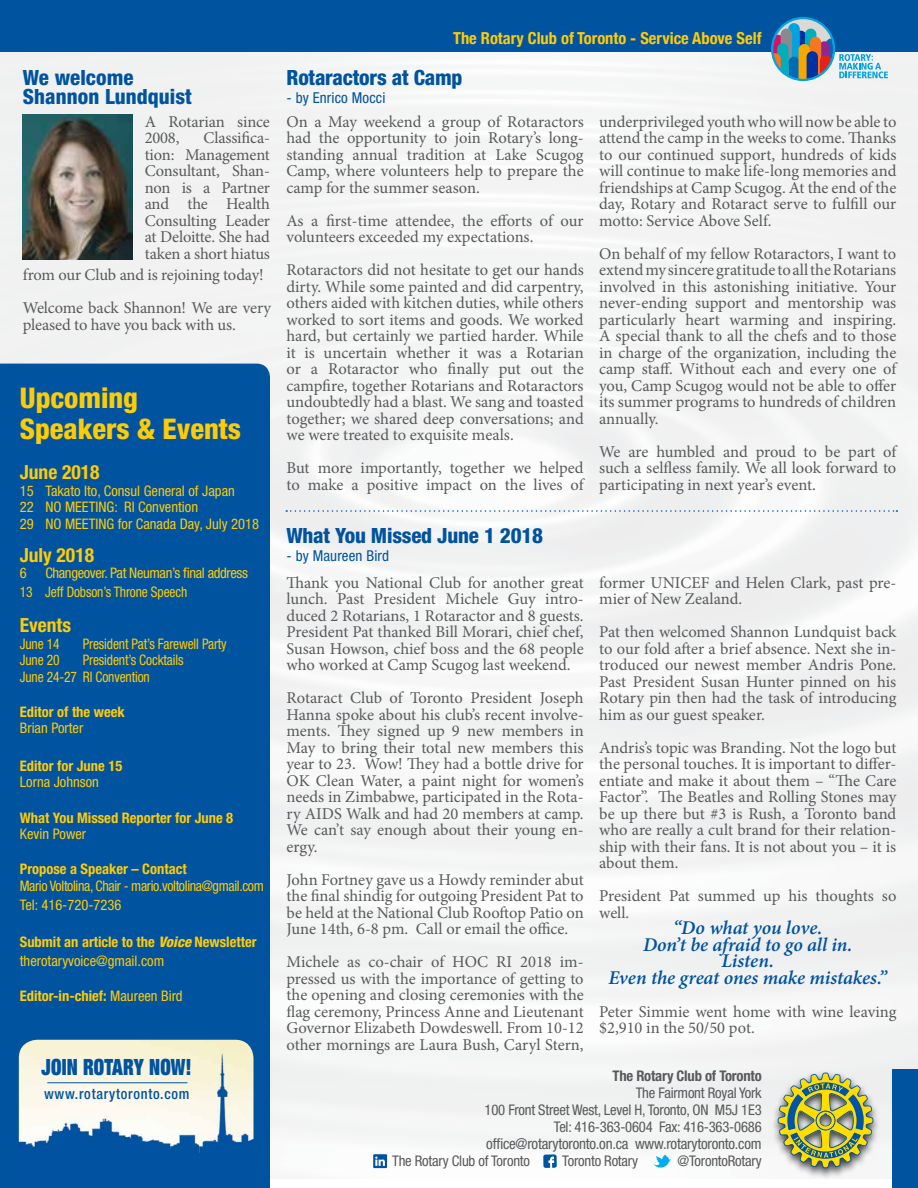
<style>
.page{position:relative;width:918px;height:1188px;background:#fff}
.page>*{position:absolute;margin:0;border:0;box-sizing:border-box;transform-origin:0 0}
.t1{font:800 condensed 28.5px/30.2px "Helvetica Neue";color:#ffcb05}
.t2{font:900 expanded 22.5px "Helvetica Neue";letter-spacing:.01em;color:#00539f;scale:.83 1}
.t3{font:800 condensed 21px/19.5px "Helvetica Neue LT Std";letter-spacing:-.01em;color:#00539f}
.t4{font:italic 600 19.5px/16.5px "Minion Pro";letter-spacing:-.005em;color:#00539f;text-align:center}
.t5{font:700 condensed 19.5px "Helvetica Neue";color:#ffcb05}
.t6{font:16.5px/16.5px "Minion Pro";letter-spacing:-.005em;color:#58595b;text-align:justify}
.t7{font:700 condensed 16.5px "Helvetica Neue";color:#ffcb05}
.t8{font:condensed 15px "Helvetica Neue";letter-spacing:-.015em;color:#58595b}
.t9{font:condensed 15px "Helvetica Neue LT Std";letter-spacing:.01em;color:#00539f}
.t10{font:condensed 14.7px/17px "Helvetica Neue LT Std";letter-spacing:-.015em;color:#58595b;text-align:right}
.t11{font:700 condensed 14.7px "Helvetica Neue";letter-spacing:-.015em;color:#58595b}
.t12{font:500 condensed 14.7px "Helvetica Neue";letter-spacing:.05em;color:#00539f}
.t13{font:condensed 14.55px/16.5px "Helvetica Neue LT Std";letter-spacing:-.01em;color:#ffcb05}
.t14{font:700 condensed 14.55px "Helvetica Neue";color:#ffcb05}
.t15{font:condensed 14.55px/16.5px "Helvetica Neue LT Std";letter-spacing:-.01em;color:#ffcb05;scale:.93 1}
.t16{font:condensed 14.55px/18.8px "Helvetica Neue LT Std";letter-spacing:-.01em;color:#ffcb05;scale:.96 1}
.s1{font-weight:800;font-style:italic}
.s2{font-family:"Helvetica Neue LT Std";font-weight:400}
</style>
<div class="page">
<img style="left:0;top:51px;width:918px;height:1128px">
<div style="left:893px;top:1070px;width:25px;height:118px;background:#00539f"></div>
<div style="left:770px;top:1070px;width:111px;height:110px;background:#000;opacity:.75"></div>
<svg style="left:778px;top:1073px;width:95px;height:95px;background:#a9af70"></svg>
<svg style="left:543px;top:1154px;width:14px;height:14px"></svg>
<svg style="left:653px;top:1155px;width:18px;height:15px"></svg>
<svg style="left:373px;top:1154px;width:14px;height:14px"></svg>
<div style="left:0;top:364px;width:270px;height:824px;background:#00539f"></div>
<div style="left:0;top:0;width:918px;height:51px;background:#00539f"></div>
<svg style="left:771px;top:17px;width:117px;height:64px"></svg>
<img style="left:23px;top:115px;width:110px;height:144px">
<img style="left:19px;top:1040px;width:235px;height:148px">
<hr style="left:47px;top:1082px;width:140px;height:1px;background:#00539f">
<svg style="left:286px;top:510px;width:611px;height:2px"></svg>
<p class="t3" style="left:23px;top:67px;width:171px">We welcome<br>Shannon Lundquist</p>
<p class="t6" style="left:145px;top:113px;width:127px">A Rotarian since<br>2008,</p>
<p class="t6" style="left:145px;top:130px;width:127px;text-indent:59px">Classifica&shy;tion: Management Consultant, Shan&shy;non is a Partner and the Health Consulting Leader at Deloitte. She had taken a short hiatus</p>
<p class="t6" style="left:23px;top:258px;width:250px;line-height:33px">from our Club and is rejoining today!<br>Welcome back Shannon! We are very</p>
<p class="t6" style="left:23px;top:316px;width:215px">pleased to have you back with us.</p>
<h1 class="t1" style="left:20px;top:383px;width:223px">Upcoming<br>Speakers &amp; Events</h1>
<p class="t5" style="left:20px;top:461px;width:81px">June 2018</p>
<p class="t13" style="left:20px;top:482px;width:241px">15 Takato Ito, Consul General of Japan<br>22 NO MEETING: RI Convention<br>29 NO MEETING for Canada Day, July 2018</p>
<p class="t5" style="left:20px;top:543px;width:76px">July 2018</p>
<p class="t13" style="left:20px;top:565px;width:8px">6</p>
<p class="t13" style="left:20px;top:564px;width:230px;line-height:18.8px;text-indent:26px">Changeover. Pat Neuman’s final address<br>13 Jeff Dobson’s Throne Speech</p>
<p class="t5" style="left:20px;top:613px;width:53px">Events</p>
<p class="t15" style="left:20px;top:635px;width:44px">June 14</p>
<p class="t15" style="left:83px;top:635px;width:156px">President Pat’s Farewell Party</p>
<p class="t15" style="left:20px;top:652px;width:44px">June 20</p>
<p class="t15" style="left:20px;top:652px;width:178px;text-indent:63px">President’s Cocktails<br>June 24-27 RI Convention</p>
<p class="t14" style="left:20px;top:703px;width:106px">Editor of the week</p>
<p class="t13" style="left:20px;top:720px;width:65px">Brian Porter</p>
<p class="t14" style="left:20px;top:757px;width:104px">Editor for June 15</p>
<p class="t13" style="left:20px;top:774px;width:81px">Lorna Johnson</p>
<p class="t14" style="left:20px;top:809px;width:215px">What You Missed Reporter for June 8</p>
<p class="t13" style="left:20px;top:826px;width:68px">Kevin Power</p>
<p class="t14" style="left:20px;top:860px;width:168px">Propose a Speaker – Contact</p>
<p class="t16" style="left:20px;top:876px;width:256px">Mario Voltolina, Chair - mario.voltolina@gmail.com<br>Tel: 416-720-7236</p>
<p class="t14" style="left:20px;top:933px;width:238px">Submit an article to the <span class="s1">Voice</span> Newsletter</p>
<p class="t13" style="left:20px;top:952px;width:146px">therotaryvoice@gmail.com</p>
<p class="t14" style="left:20px;top:987px;width:164px">Editor-in-chief: <span class="s2">Maureen Bird</span></p>
<h2 class="t2" style="left:42px;top:1053px;width:183px">JOIN ROTARY NOW!</h2>
<p class="t12" style="left:44px;top:1085px;width:147px">www.rotarytoronto.com</p>
<p class="t7" style="left:453px;top:24px;width:310px">The Rotary Club of Toronto - Service Above Self</p>
<p class="t3" style="left:287px;top:67px;width:178px">Rotaractors at Camp</p>
<p class="t9" style="left:287px;top:89px;width:101px">- by Enrico Mocci</p>
<p class="t6" style="left:286px;top:113px;width:299px">On a May weekend a group of Rotaractors had the opportunity to join Rotary’s long&shy;standing annual tradition at Lake Scugog Camp, where volunteers help to prepare the camp for the summer season.</p>
<p class="t6" style="left:286px;top:212px;width:299px">As a first-time attendee, the efforts of our volunteers exceeded my expectations.</p>
<p class="t6" style="left:286px;top:262px;width:299px">Rotaractors did not hesitate to get our hands dirty. While some painted and did carpentry, others aided with kitchen duties, while others worked to sort items and goods. We worked hard, but certainly we partied harder. While it is uncertain whether it was a Rotarian or a Rotaractor who finally put out the campfire, together Rotarians and Rotaractors undoubtedly had a blast. We sang and toasted together; we shared deep conversations; and we were treated to exquisite meals.</p>
<p class="t6" style="left:286px;top:460px;width:299px">But more importantly, together we helped to make a positive impact on the lives of</p>
<p class="t3" style="left:287px;top:525px;width:258px">What You Missed June 1 2018</p>
<p class="t9" style="left:287px;top:547px;width:104px">- by Maureen Bird</p>
<p class="t6" style="left:286px;top:574px;width:299px">Thank you National Club for another great lunch. Past President Michele Guy intro&shy;duced 2 Rotarians, 1 Rotaractor and 8 guests.<br>President Pat thanked Bill Morari, chief chef, Susan Howson, chief boss and the 68 people who worked at Camp Scugog last weekend.</p>
<p class="t6" style="left:286px;top:690px;width:299px">Rotaract Club of Toronto President Joseph Hanna spoke about his club’s recent involve&shy;ments. They signed up 9 new members in May to bring their total new members this year to 23. Wow! They had a bottle drive for OK Clean Water, a paint night for women’s needs in Zimbabwe, participated in the Rota&shy;ry AIDS Walk and had 20 members at camp.<br>We can’t say enough about their young en&shy;ergy.</p>
<p class="t6" style="left:286px;top:871px;width:299px">John Fortney gave us a Howdy reminder abut the final shindig for outgoing President Pat to be held at the National Club Rooftop Patio on June 14th, 6-8 pm. Call or email the office.</p>
<p class="t6" style="left:286px;top:954px;width:299px">Michele as co-chair of HOC RI 2018 im&shy;pressed us with the importance of getting to the opening and closing ceremonies with the flag ceremony, Princess Anne and Lieutenant Governor Elizabeth Dowdeswell. From 10-12 other mornings are Laura Bush, Caryl Stern,</p>
<p class="t6" style="left:599px;top:113px;width:299px">underprivileged youth who will now be able to attend the camp in the weeks to come. Thanks to our continued support, hundreds of kids will continue to make life-long memories and friendships at Camp Scugog. At the end of the day, Rotary and Rotaract serve to fulfill our motto: Service Above Self.</p>
<p class="t6" style="left:599px;top:245px;width:299px">On behalf of my fellow Rotaractors, I want to extend my sincere gratitude to all the Rotarians involved in this astonishing initiative. Your never-ending support and mentorship was particularly heart warming and inspiring.<br>A special thank to all the chefs and to those in charge of the organization, including the camp staff. Without each and every one of you, Camp Scugog would not be able to offer its summer programs to hundreds of children annually.</p>
<p class="t6" style="left:599px;top:443px;width:299px">We are humbled and proud to be part of such a selfless family. We all look forward to participating in next year’s event.</p>
<p class="t6" style="left:599px;top:574px;width:299px">former UNICEF and Helen Clark, past pre&shy;mier of New Zealand.</p>
<p class="t6" style="left:599px;top:624px;width:299px">Pat then welcomed Shannon Lundquist back to our fold after a brief absence. Next she in&shy;troduced our newest member Andris Pone.<br>Past President Susan Hunter pinned on his Rotary pin then had the task of introducing him as our guest speaker.</p>
<p class="t6" style="left:599px;top:739px;width:299px">Andris’s topic was Branding. Not the logo but the personal touches. It is important to differ&shy;entiate and make it about them – “The Care Factor”. The Beatles and Rolling Stones may be up there but #3 is Rush, a Toronto band who are really a cult brand for their relation&shy;ship with their fans. It is not about you – it is about them.</p>
<p class="t6" style="left:599px;top:888px;width:299px">President Pat summed up his thoughts so well.</p>
<p class="t4" style="left:609px;top:919px;width:280px">“Do what you love.<br>Don’t be afraid to go all in.<br>Listen.<br>Even the great ones make mistakes.”</p>
<p class="t6" style="left:599px;top:1003px;width:299px">Peter Simmie went home with wine leaving $2,910 in the 50/50 pot.</p>
<p class="t11" style="left:613px;top:1067px;width:151px">The Rotary Club of Toronto</p>
<p class="t10" style="left:485px;top:1084px;width:279px">The Fairmont Royal York<br>100 Front Street West, Level H, Toronto, ON M5J 1E3<br>Tel: 416-363-0604 Fax: 416-363-0686</p>
<p class="t8" style="left:486px;top:1135px;width:277px">office@rotarytoronto.on.ca www.rotarytoronto.com</p>
<p class="t10" style="left:392px;top:1152px;width:139px">The Rotary Club of Toronto</p>
<p class="t10" style="left:562px;top:1152px;width:77px">Toronto Rotary</p>
<p class="t10" style="left:678px;top:1152px;width:86px">@TorontoRotary</p>
</div>
